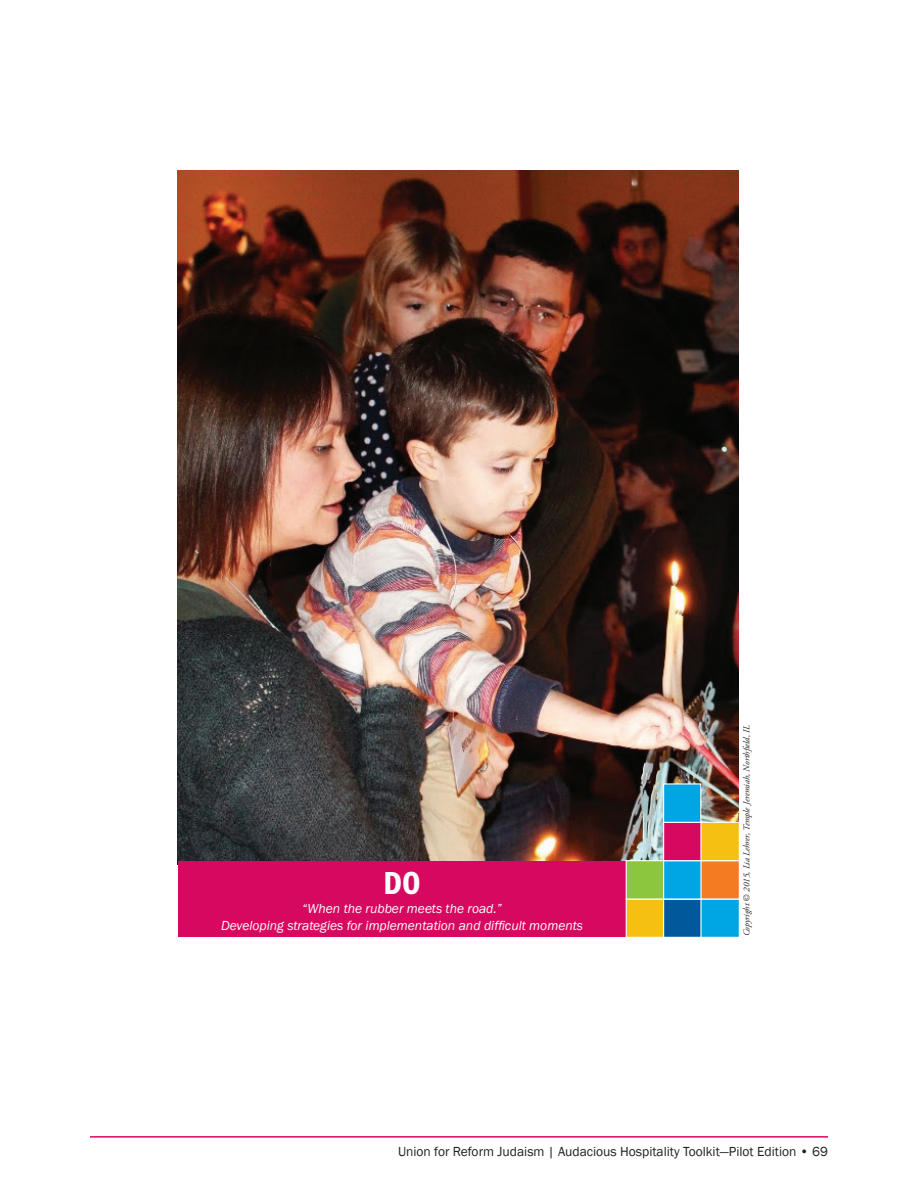
<style>
.page{position:relative;width:918px;height:1188px;background:#fff}
.page>*{position:absolute;margin:0;border:0;box-sizing:border-box;transform-origin:0 0}
.t1{font:600 condensed 33px "Franklin Gothic";color:#fff}
.t2{font:italic 13.5px "Franklin Gothic";color:#fff}
.t3{font:13.5px "Franklin Gothic";color:#231f20}
.text{font:italic 9px "Adobe Garamond Pro";color:#231f20}
</style>
<div class="page">
<hr style="left:90px;top:1136px;width:738px;height:2px;background:#d60860">
<img style="left:178px;top:171px;width:561px;height:691px">
<div style="left:178px;top:862px;width:561px;height:75px;background:#d60860"></div>
<div style="left:626px;top:898px;width:39px;height:40px;background:#f5c012;border:1px solid #fff"></div>
<div style="left:663px;top:898px;width:40px;height:40px;background:#00599b;border:1px solid #fff"></div>
<div style="left:700px;top:898px;width:40px;height:40px;background:#00a5e3;border:1px solid #fff"></div>
<div style="left:626px;top:860px;width:39px;height:40px;background:#8bc63e;border:1px solid #fff"></div>
<div style="left:663px;top:860px;width:40px;height:40px;background:#00a5e3;border:1px solid #fff"></div>
<div style="left:663px;top:822px;width:40px;height:39px;background:#d60860;border:1px solid #fff"></div>
<div style="left:700px;top:860px;width:40px;height:40px;background:#f47b21;border:1px solid #fff"></div>
<div style="left:663px;top:783px;width:38px;height:40px;background:#00a5e3;border:1px solid #fff"></div>
<div style="left:700px;top:822px;width:40px;height:39px;background:#f5c012;border:1px solid #fff"></div>
<p class="t1" style="left:384px;top:864px;width:39px">DO</p>
<p class="t2" style="left:302px;top:900px;width:201px">“When the rubber meets the road.”</p>
<p class="t2" style="left:221px;top:917px;width:364px">Developing strategies for implementation and difficult moments</p>
<p class="text" style="left:741px;top:936px;width:213px;rotate:-90deg">Copyright © 2015, Lia Lehrer, Temple Jeremiah, Northfield, IL</p>
<p class="t3" style="left:398px;top:1143px;width:431px">Union for Reform Judaism | Audacious Hospitality Toolkit—Pilot Edition • 69</p>
</div>
